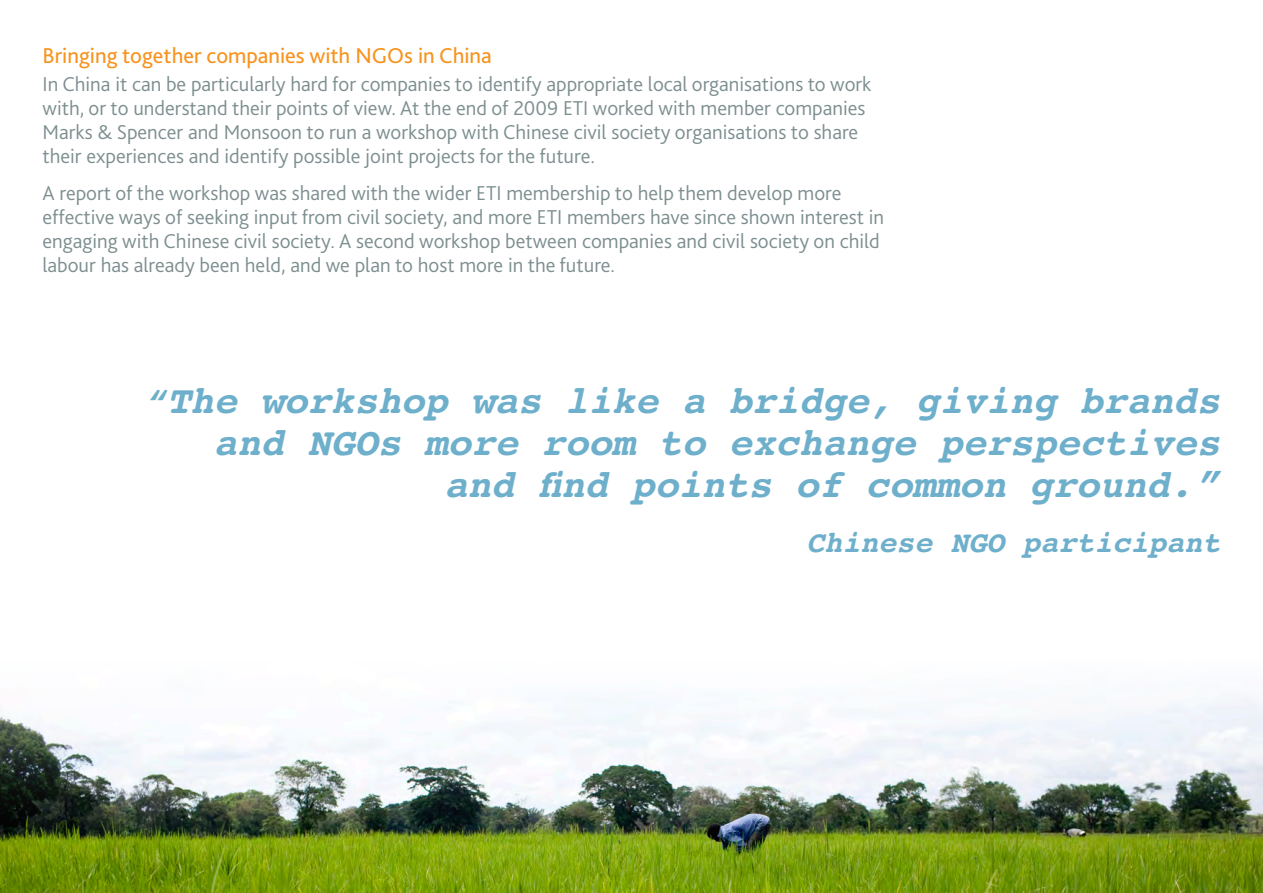
<style>
.page{position:relative;width:1263px;height:893px;background:#fff}
.page>*{position:absolute;margin:0;border:0;box-sizing:border-box;transform-origin:0 0}
.t1{font:italic 700 39px/42px "Courier";color:#6eafcb;text-align:right}
.t2{font:italic 700 30px "Courier";color:#6eafcb}
.Heading_2{font:22.5px "Bliss 2";color:#f7931d}
.Body_copy{font:300 21px/24px "Bliss 2";color:#7d8e8f}
.s1{font-size:45px}
</style>
<div class="page">
<img style="left:0;top:693px;width:1263px;height:200px">
<p class="Heading_2" style="left:43px;top:41px;width:451px">Bringing together companies with NGOs in China</p>
<p class="Body_copy" style="left:43px;top:72px;width:830px">In China it can be particularly hard for companies to identify appropriate local organisations to work with, or to understand their points of view. At the end of 2009 ETI worked with member companies Marks &amp; Spencer and Monsoon to run a workshop with Chinese civil society organisations to share their experiences and identify possible joint projects for the future.</p>
<p class="Body_copy" style="left:43px;top:180px;width:843px">A report of the workshop was shared with the wider ETI membership to help them develop more effective ways of seeking input from civil society, and more ETI members have since shown interest in engaging with Chinese civil society. A second workshop between companies and civil society on child labour has already been held, and we plan to host more in the future.</p>
<p class="t1" style="left:144px;top:378px;width:1078px">“The workshop was like a bridge, giving brands and NGOs more room to exchange perspectives and find points of common ground.<span class="s1">”</span></p>
<p class="t2" style="left:806px;top:518px;width:416px">Chinese NGO participant</p>
</div>
